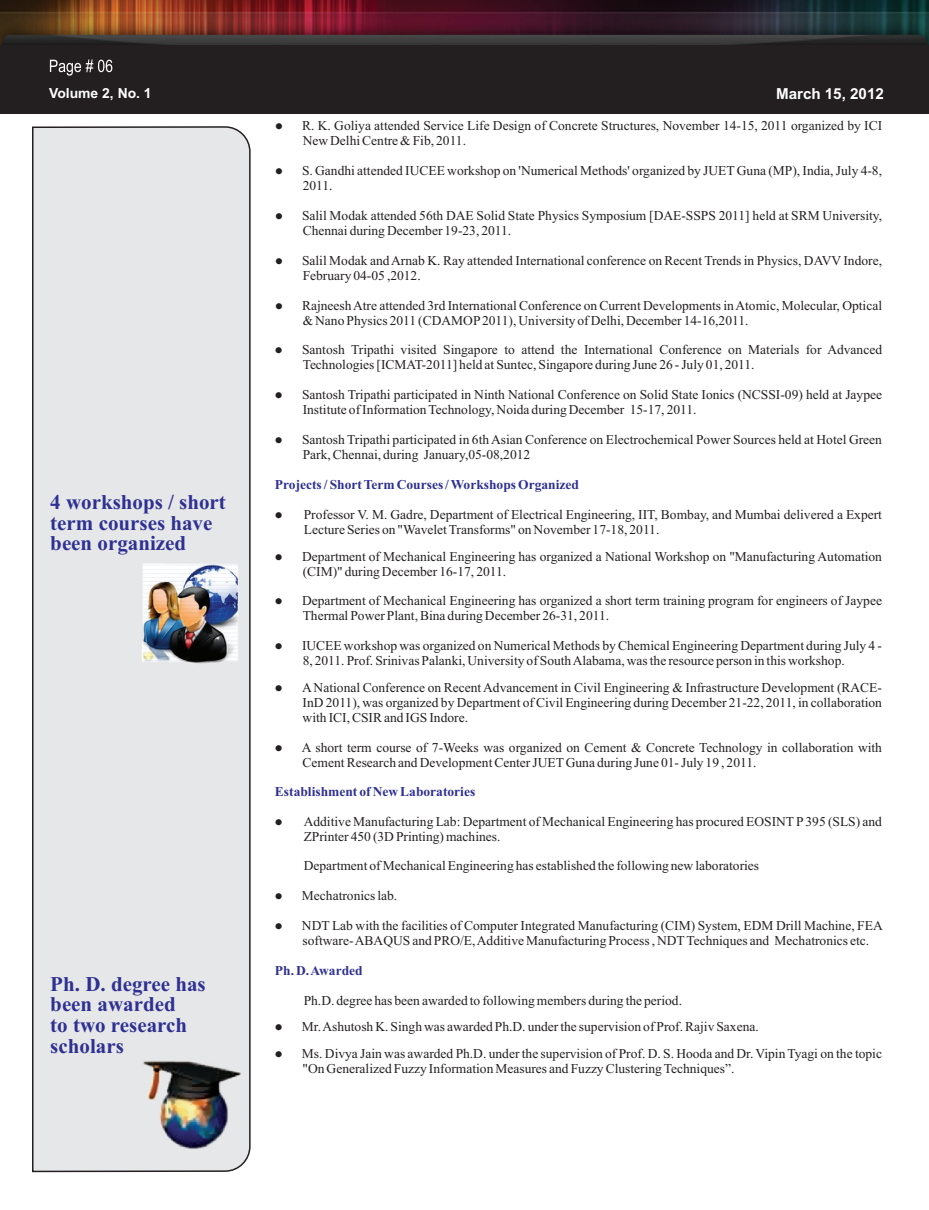
<style>
.page{position:relative;width:929px;height:1210px;background:#fff}
.page>*{position:absolute;margin:0;border:0;box-sizing:border-box;transform-origin:0 0}
.t1{font:700 21px/20.7px "Times New Roman";color:#2e3092}
.t2{font:700 15.15px "Arial";color:#fff}
.t3{font:700 13.95px "Arial";color:#fff}
.t4{font:13.5px/15px "Times New Roman";color:#231f20}
.t5{font:700 13.5px "Times New Roman";color:#2e3092}
.t6{font:10.5px "Wingdings";color:#231f20}
</style>
<div class="page">
<div style="left:32px;top:126px;width:219px;height:1047px;background:#e6e7e9"></div>
<img style="left:142px;top:562px;width:97px;height:104px">
<img style="left:0;top:0;width:929px;height:59px">
<div style="left:1px;top:45px;width:928px;height:68px;background:#231f20"></div>
<svg style="left:50px;top:59px;width:62px;height:17px"></svg>
<img style="left:142px;top:1059px;width:102px;height:91px">
<p class="t3" style="left:49px;top:88px;width:104px">Volume 2, No. 1</p>
<p class="t2" style="left:776px;top:88px;width:109px">March 15, 2012</p>
<p class="t4" style="left:303px;top:119px;width:581px;text-indent:-28px">●R. K. Goliya attended Service Life Design of Concrete Structures, November 14-15, 2011 organized by ICI<br>New Delhi Centre &amp; Fib, 2011.</p>
<p class="t4" style="left:303px;top:164px;width:581px;text-indent:-28px">●S. Gandhi attended IUCEE workshop on 'Numerical Methods' organized by JUET Guna (MP), India, July 4-8,<br>2011.</p>
<p class="t4" style="left:303px;top:209px;width:581px;text-indent:-28px">●Salil Modak attended 56th DAE Solid State Physics Symposium [DAE-SSPS 2011] held at SRM University,<br>Chennai during December 19-23, 2011.</p>
<p class="t4" style="left:303px;top:254px;width:581px;text-indent:-28px">●Salil Modak and Arnab K. Ray attended International conference on Recent Trends in Physics, DAVV Indore,<br>February 04-05 ,2012.</p>
<p class="t4" style="left:303px;top:299px;width:581px;text-indent:-28px">●Rajneesh Atre attended 3rd International Conference on Current Developments in Atomic, Molecular, Optical &amp; Nano Physics 2011 (CDAMOP2011), University of Delhi, December 14-16,2011.</p>
<p class="t4" style="left:303px;top:344px;width:581px;text-indent:-28px">●Santosh Tripathi visited Singapore to attend the International Conference on Materials for Advanced<br>Technologies [ICMAT-2011] held at Suntec, Singapore during June 26 - July 01, 2011.</p>
<p class="t4" style="left:303px;top:388px;width:581px;text-indent:-28px">●Santosh Tripathi participated in Ninth National Conference on Solid State Ionics (NCSSI-09) held at Jaypee<br>Institute of Information Technology, Noida during December 15-17, 2011.</p>
<p class="t4" style="left:303px;top:433px;width:581px;text-indent:-28px">●Santosh Tripathi participated in 6th Asian Conference on Electrochemical Power Sources held at Hotel Green<br>Park, Chennai, during January,05-08,2012</p>
<h1 class="t1" style="left:50px;top:494px;width:177px">4 workshops / short term courses have been organized</h1>
<h1 class="t1" style="left:50px;top:975px;width:157px">Ph. D. degree has been awarded<br>to two research scholars</h1>
<p class="t5" style="left:275px;top:480px;width:305px">Projects / Short Term Courses / Workshops Organized</p>
<p class="t4" style="left:304px;top:508px;width:580px;text-indent:-29px">●Professor V. M. Gadre, Department of Electrical Engineering, IIT, Bombay, and Mumbai delivered a Expert<br>Lecture Series on "Wavelet Transforms" on November 17-18, 2011.</p>
<p class="t4" style="left:303px;top:550px;width:581px;text-indent:-28px">●Department of Mechanical Engineering has organized a National Workshop on "Manufacturing Automation (CIM)" during December 16-17, 2011.</p>
<p class="t4" style="left:303px;top:595px;width:581px;text-indent:-28px">●Department of Mechanical Engineering has organized a short term training program for engineers of Jaypee<br>Thermal Power Plant, Bina during December 26-31, 2011.</p>
<p class="t4" style="left:303px;top:639px;width:581px;text-indent:-28px">●IUCEE workshop was organized on Numerical Methods by Chemical Engineering Department during July 4 -<br>8, 2011. Prof. Srinivas Palanki, University of South Alabama, was the resource person in this workshop.</p>
<p class="t4" style="left:303px;top:681px;width:581px;text-align:justify;text-indent:-28px">●ANational Conference on Recent Advancement in Civil Engineering &amp; Infrastructure Development (RACE-InD 2011), was organized by Department of Civil Engineering during December 21-22, 2011, in collaboration with ICI, CSIR and IGS Indore.</p>
<p class="t4" style="left:303px;top:741px;width:581px;text-indent:-28px">●A short term course of 7-Weeks was organized on Cement &amp; Concrete Technology in collaboration with<br>Cement Research and Development Center JUETGuna during June 01- July 19 , 2011.</p>
<p class="t5" style="left:275px;top:787px;width:202px">Establishment of New Laboratories</p>
<p class="t4" style="left:304px;top:815px;width:580px;text-indent:-29px">●Additive Manufacturing Lab: Department of Mechanical Engineering has procured EOSINTP395 (SLS) and<br>ZPrinter 450 (3D Printing) machines.</p>
<p class="t4" style="left:304px;top:859px;width:457px">Department of Mechanical Engineering has established the following new laboratories</p>
<p class="t4" style="left:275px;top:889px;width:124px">●Mechatronics lab.</p>
<p class="t4" style="left:303px;top:919px;width:582px;text-indent:-28px">●NDT Lab with the facilities of Computer Integrated Manufacturing (CIM) System, EDM Drill Machine, FEA software- ABAQUS and PRO/E, Additive Manufacturing Process , NDTTechniques and Mechatronics etc.</p>
<p class="t5" style="left:275px;top:966px;width:89px">Ph. D. Awarded</p>
<p class="t4" style="left:302px;top:988px;width:581px;line-height:26.5px">Ph.D. degree has been awarded to following members during the period.<br>Mr. Ashutosh K. Singh was awarded Ph.D. under the supervision of Prof. Rajiv Saxena.<br>Ms. Divya Jain was awarded Ph.D. under the supervision of Prof. D. S. Hooda and Dr. Vipin Tyagi on the topic</p>
<p class="t4" style="left:303px;top:1062px;width:433px">"On Generalized Fuzzy Information Measures and Fuzzy Clustering Techniques”.</p>
<p class="t6" style="left:275px;top:1023px;width:49px">●</p>
<p class="t6" style="left:275px;top:1049px;width:49px">●</p>
</div>
